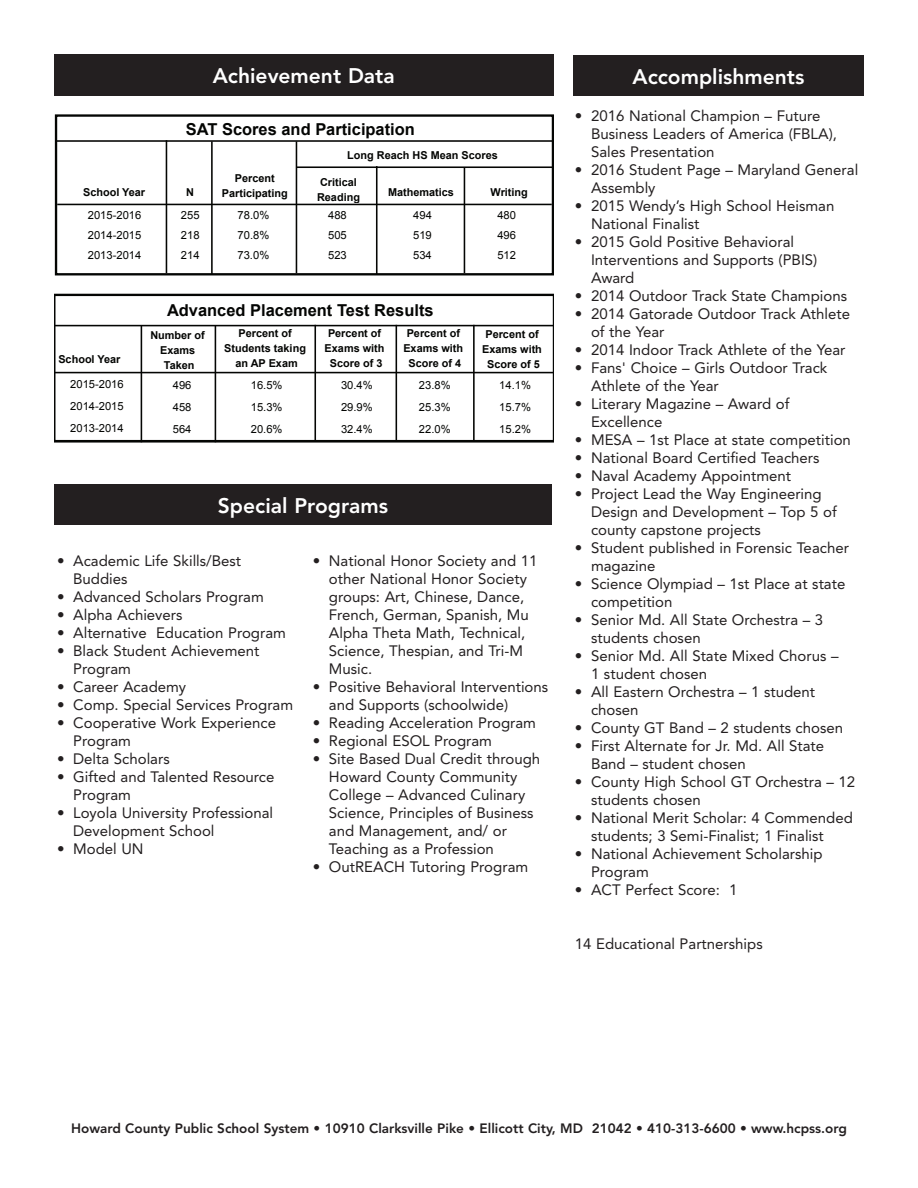
<style>
.page{position:relative;width:918px;height:1188px;background:#fff}
.page>*{position:absolute;margin:0;border:0;box-sizing:border-box;transform-origin:0 0}
.t1{font:800 21px "Avenir LT Std";color:#fff}
.t2{font:700 16.5px "Arial";color:#040503}
.t3{font:15px/18px "Avenir LT Std";color:#231f20}
.t4{font:800 13.5px "Avenir LT Std";color:#231f20}
.t5{font:11.25px "Arial";color:#040503}
.t6{font:700 10.95px/15px "Arial";color:#040503;text-align:center}
</style>
<div class="page">
<div style="left:573px;top:56px;width:291px;height:40px;background:#231f20"></div>
<div style="left:54px;top:54px;width:500px;height:42px;background:#231f20"></div>
<div style="left:54px;top:485px;width:498px;height:40px;background:#231f20"></div>
<div style="left:55px;top:114px;width:499px;height:161px;border:2px solid #040503"></div>
<hr style="left:56px;top:140px;width:497px;height:2px;background:#040503">
<hr style="left:296px;top:141px;width:1px;height:132px;background:#040503">
<hr style="left:297px;top:166px;width:255px;height:2px;background:#040503">
<hr style="left:166px;top:140px;width:1px;height:133px;background:#040503">
<hr style="left:211px;top:141px;width:2px;height:133px;background:#040503">
<hr style="left:57px;top:204px;width:495px;height:1px;background:#040503">
<hr style="left:376px;top:166px;width:2px;height:108px;background:#040503">
<hr style="left:464px;top:167px;width:1px;height:106px;background:#040503">
<svg style="left:54px;top:294px;width:500px;height:148px"></svg>
<hr style="left:54px;top:372px;width:500px;height:1px;background:#040503">
<hr style="left:141px;top:326px;width:1px;height:116px;background:#040503">
<hr style="left:215px;top:326px;width:1px;height:116px;background:#040503">
<hr style="left:314px;top:325px;width:2px;height:116px;background:#040503">
<hr style="left:396px;top:325px;width:1px;height:116px;background:#040503">
<hr style="left:473px;top:325px;width:2px;height:116px;background:#040503">
<h1 class="t1" style="left:213px;top:63px;width:183px">Achievement Data</h1>
<h1 class="t1" style="left:633px;top:64px;width:173px">Accomplishments</h1>
<p class="t2" style="left:186px;top:118px;width:231px">SAT Scores and Participation</p>
<p class="t6" style="left:83px;top:185px;width:64px">School Year</p>
<p class="t6" style="left:186px;top:185px;width:9px">N</p>
<p class="t6" style="left:222px;top:171px;width:67px">Percent<br>Participating</p>
<p class="t6" style="left:347px;top:148px;width:152px">Long Reach HS Mean Scores</p>
<p class="t6" style="left:388px;top:185px;width:67px">Mathematics</p>
<p class="t6" style="left:491px;top:185px;width:39px">Writing</p>
<p class="t6" style="left:317px;top:175px;width:44px;text-align:left">Critical<br>Reading</p>
<p class="t5" style="left:88px;top:208px;width:55px">2015-2016</p>
<p class="t5" style="left:181px;top:208px;width:20px">255</p>
<p class="t5" style="left:238px;top:208px;width:33px">78.0%</p>
<p class="t5" style="left:328px;top:208px;width:20px">488</p>
<p class="t5" style="left:413px;top:208px;width:20px">494</p>
<p class="t5" style="left:497px;top:208px;width:20px">480</p>
<p class="t5" style="left:88px;top:228px;width:55px">2014-2015</p>
<p class="t5" style="left:181px;top:228px;width:20px">218</p>
<p class="t5" style="left:238px;top:228px;width:33px">70.8%</p>
<p class="t5" style="left:328px;top:228px;width:20px">505</p>
<p class="t5" style="left:413px;top:228px;width:20px">519</p>
<p class="t5" style="left:497px;top:228px;width:20px">496</p>
<p class="t5" style="left:88px;top:248px;width:55px">2013-2014</p>
<p class="t5" style="left:181px;top:248px;width:20px">214</p>
<p class="t5" style="left:238px;top:248px;width:33px">73.0%</p>
<p class="t5" style="left:328px;top:248px;width:20px">523</p>
<p class="t5" style="left:413px;top:248px;width:20px">534</p>
<p class="t5" style="left:497px;top:248px;width:20px">512</p>
<p class="t6" style="left:58px;top:352px;width:64px">School Year</p>
<p class="t2" style="left:167px;top:299px;width:268px">Advanced Placement Test Results</p>
<p class="t6" style="left:150px;top:328px;width:56px">Number of<br>Exams<br>Taken</p>
<p class="t6" style="left:224px;top:326px;width:83px">Percent of<br>Students taking an AP Exam</p>
<p class="t6" style="left:325px;top:326px;width:61px">Percent of<br>Exams with<br>Score of 3</p>
<p class="t6" style="left:403px;top:326px;width:61px">Percent of<br>Exams with<br>Score of 4</p>
<p class="t6" style="left:482px;top:327px;width:61px">Percent of<br>Exams with<br>Score of 5</p>
<p class="t5" style="left:70px;top:376px;width:55px">2015-2016</p>
<p class="t5" style="left:173px;top:378px;width:20px">496</p>
<p class="t5" style="left:251px;top:378px;width:33px">16.5%</p>
<p class="t5" style="left:341px;top:378px;width:33px">30.4%</p>
<p class="t5" style="left:419px;top:378px;width:33px">23.8%</p>
<p class="t5" style="left:499px;top:378px;width:33px">14.1%</p>
<p class="t5" style="left:70px;top:398px;width:55px">2014-2015</p>
<p class="t5" style="left:173px;top:400px;width:20px">458</p>
<p class="t5" style="left:251px;top:400px;width:33px">15.3%</p>
<p class="t5" style="left:341px;top:400px;width:33px">29.9%</p>
<p class="t5" style="left:419px;top:400px;width:33px">25.3%</p>
<p class="t5" style="left:499px;top:400px;width:33px">15.7%</p>
<p class="t5" style="left:70px;top:420px;width:55px">2013-2014</p>
<p class="t5" style="left:173px;top:422px;width:20px">564</p>
<p class="t5" style="left:251px;top:422px;width:33px">20.6%</p>
<p class="t5" style="left:341px;top:422px;width:33px">32.4%</p>
<p class="t5" style="left:419px;top:422px;width:33px">22.0%</p>
<p class="t5" style="left:499px;top:422px;width:33px">15.2%</p>
<h1 class="t1" style="left:218px;top:493px;width:172px">Special Programs</h1>
<p class="t3" style="left:73px;top:552px;width:170px;text-indent:-16px">• Academic Life Skills/Best<br>Buddies</p>
<p class="t3" style="left:57px;top:588px;width:208px">• Advanced Scholars Program</p>
<p class="t3" style="left:57px;top:606px;width:127px">• Alpha Achievers</p>
<p class="t3" style="left:57px;top:624px;width:230px">• Alternative Education Program</p>
<p class="t3" style="left:73px;top:642px;width:188px;text-indent:-16px">• Black Student Achievement<br>Program</p>
<p class="t3" style="left:57px;top:678px;width:131px">• Career Academy</p>
<p class="t3" style="left:57px;top:696px;width:238px">• Comp. Special Services Program</p>
<p class="t3" style="left:73px;top:714px;width:204px;text-indent:-16px">• Cooperative Work Experience<br>Program</p>
<p class="t3" style="left:57px;top:750px;width:114px">• Delta Scholars</p>
<p class="t3" style="left:73px;top:768px;width:203px;text-indent:-16px">• Gifted and Talented Resource<br>Program</p>
<p class="t3" style="left:73px;top:804px;width:201px;text-indent:-16px">• Loyola University Professional<br>Development School</p>
<p class="t3" style="left:57px;top:840px;width:88px">• Model UN</p>
<p class="t3" style="left:329px;top:552px;width:210px;text-indent:-16px">• National Honor Society and 11 other National Honor Society groups: Art, Chinese, Dance,<br>French, German, Spanish, Mu<br>Alpha Theta Math, Technical,<br>Science, Thespian, and Tri-M<br>Music.</p>
<p class="t3" style="left:329px;top:678px;width:221px;text-indent:-16px">• Positive Behavioral Interventions and Supports (schoolwide)</p>
<p class="t3" style="left:313px;top:714px;width:225px">• Reading Acceleration Program</p>
<p class="t3" style="left:313px;top:732px;width:181px">• Regional ESOL Program</p>
<p class="t3" style="left:329px;top:750px;width:213px;text-indent:-16px">• Site Based Dual Credit through<br>Howard County Community<br>College – Advanced Culinary<br>Science, Principles of Business and Management, and/ or<br>Teaching as a Profession</p>
<p class="t3" style="left:313px;top:858px;width:217px">• OutREACH Tutoring Program</p>
<p class="t3" style="left:591px;top:107px;width:247px;text-indent:-16px">• 2016 National Champion – Future<br>Business Leaders of America (FBLA),<br>Sales Presentation</p>
<p class="t3" style="left:591px;top:161px;width:269px;text-indent:-16px">• 2016 Student Page – Maryland General<br>Assembly</p>
<p class="t3" style="left:591px;top:197px;width:245px;text-indent:-16px">• 2015 Wendy’s High School Heisman<br>National Finalist</p>
<p class="t3" style="left:591px;top:233px;width:228px;text-indent:-16px">• 2015 Gold Positive Behavioral<br>Interventions and Supports (PBIS)<br>Award</p>
<p class="t3" style="left:575px;top:287px;width:274px">• 2014 Outdoor Track State Champions</p>
<p class="t3" style="left:591px;top:305px;width:261px;text-indent:-16px">• 2014 Gatorade Outdoor Track Athlete of the Year</p>
<p class="t3" style="left:575px;top:341px;width:272px">• 2014 Indoor Track Athlete of the Year</p>
<p class="t3" style="left:591px;top:359px;width:238px;text-indent:-16px">• Fans' Choice – Girls Outdoor Track<br>Athlete of the Year</p>
<p class="t3" style="left:591px;top:395px;width:200px;text-indent:-16px">• Literary Magazine – Award of<br>Excellence</p>
<p class="t3" style="left:575px;top:431px;width:278px">• MESA – 1st Place at state competition</p>
<p class="t3" style="left:575px;top:449px;width:246px">• National Board Certified Teachers</p>
<p class="t3" style="left:575px;top:467px;width:218px">• Naval Academy Appointment</p>
<p class="t3" style="left:591px;top:485px;width:247px;text-indent:-16px">• Project Lead the Way Engineering<br>Design and Development – Top 5 of county capstone projects</p>
<p class="t3" style="left:591px;top:539px;width:259px;text-indent:-16px">• Student published in Forensic Teacher magazine</p>
<p class="t3" style="left:591px;top:575px;width:256px;text-indent:-16px">• Science Olympiad – 1st Place at state competition</p>
<p class="t3" style="left:591px;top:611px;width:234px;text-indent:-16px">• Senior Md. All State Orchestra – 3 students chosen</p>
<p class="t3" style="left:591px;top:647px;width:249px;text-indent:-16px">• Senior Md. All State Mixed Chorus –<br>1 student chosen</p>
<p class="t3" style="left:591px;top:683px;width:226px;text-indent:-16px">• All Eastern Orchestra – 1 student chosen</p>
<p class="t3" style="left:575px;top:719px;width:270px">• County GT Band – 2 students chosen</p>
<p class="t3" style="left:591px;top:737px;width:235px;text-indent:-16px">• First Alternate for Jr. Md. All State<br>Band – student chosen</p>
<p class="t3" style="left:591px;top:773px;width:266px;text-indent:-16px">• County High School GT Orchestra – 12 students chosen</p>
<p class="t3" style="left:591px;top:809px;width:263px;text-indent:-16px">• National Merit Scholar: 4 Commended students; 3 Semi-Finalist; 1 Finalist</p>
<p class="t3" style="left:591px;top:845px;width:233px;text-indent:-16px">• National Achievement Scholarship<br>Program</p>
<p class="t3" style="left:575px;top:881px;width:164px">• ACT Perfect Score: 1</p>
<p class="t3" style="left:575px;top:935px;width:189px">14 Educational Partnerships</p>
<p class="t4" style="left:71px;top:1120px;width:777px">Howard County Public School System • 10910 Clarksville Pike • Ellicott City, MD 21042 • 410-313-6600 • www.hcpss.org</p>
</div>
